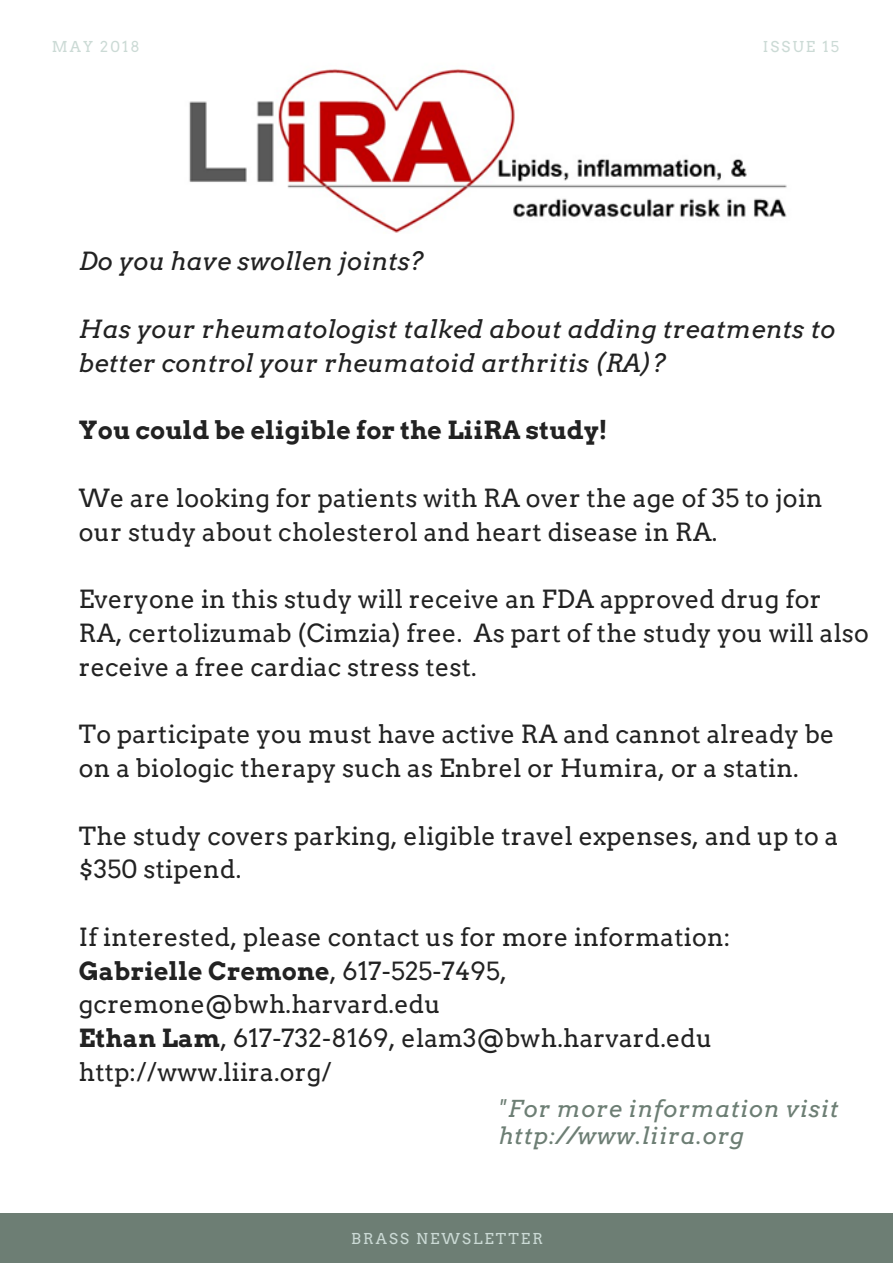
<style>
.page{position:relative;width:893px;height:1263px;background:#fff}
.page>*{position:absolute;margin:0;border:0;box-sizing:border-box;transform-origin:0 0}
.t1{font:24.9px/33.8px "Arvo";letter-spacing:.01em;color:#222}
.t2{font:italic 24.9px/33.8px "Arvo";letter-spacing:.01em;color:#222}
.t3{font:700 24.9px "Arvo";letter-spacing:.01em;color:#222}
.t4{font:italic 23.25px/27px "Arvo";letter-spacing:.03em;color:#6d7e74}
.t5{font:14.85px "Arvo";letter-spacing:.14em;color:#cbdad5}
.s1{font-weight:700}
</style>
<div class="page">
<div style="left:0;top:1213px;width:893px;height:50px;background:#6d7e74"></div>
<img style="left:189px;top:69px;width:598px;height:164px">
<p class="t5" style="left:52px;top:38px;width:89px">MAY 2018</p>
<p class="t5" style="left:763px;top:38px;width:78px">ISSUE 15</p>
<p class="t2" style="left:79px;top:244px;width:347px">Do you have swollen joints?</p>
<p class="t2" style="left:79px;top:312px;width:758px">Has your rheumatologist talked about adding treatments to better control your rheumatoid arthritis (RA)?</p>
<p class="t3" style="left:79px;top:415px;width:530px">You could be eligible for the LiiRA study!</p>
<p class="t1" style="left:79px;top:481px;width:745px">We are looking for patients with RA over the age of 35 to join our study about cholesterol and heart disease in RA.</p>
<p class="t1" style="left:79px;top:582px;width:792px">Everyone in this study will receive an FDA approved drug for<br>RA, certolizumab (Cimzia) free. As part of the study you will also receive a free cardiac stress test.</p>
<p class="t1" style="left:79px;top:717px;width:757px">To participate you must have active RA and cannot already be on a biologic therapy such as Enbrel or Humira, or a statin.</p>
<p class="t1" style="left:79px;top:819px;width:761px">The study covers parking, eligible travel expenses, and up to a $350 stipend.</p>
<p class="t1" style="left:79px;top:920px;width:653px">If interested, please contact us for more information:<br><span class="s1">Gabrielle Cremone</span>, 617-525-7495, gcremone@bwh.harvard.edu<br><span class="s1">Ethan Lam</span>, 617-732-8169, elam3@bwh.harvard.edu http://www.liira.org/</p>
<p class="t4" style="left:499px;top:1095px;width:341px">"For more information visit http://www.liira.org</p>
<p class="t5" style="left:351px;top:1230px;width:193px">BRASS NEWSLETTER</p>
</div>
